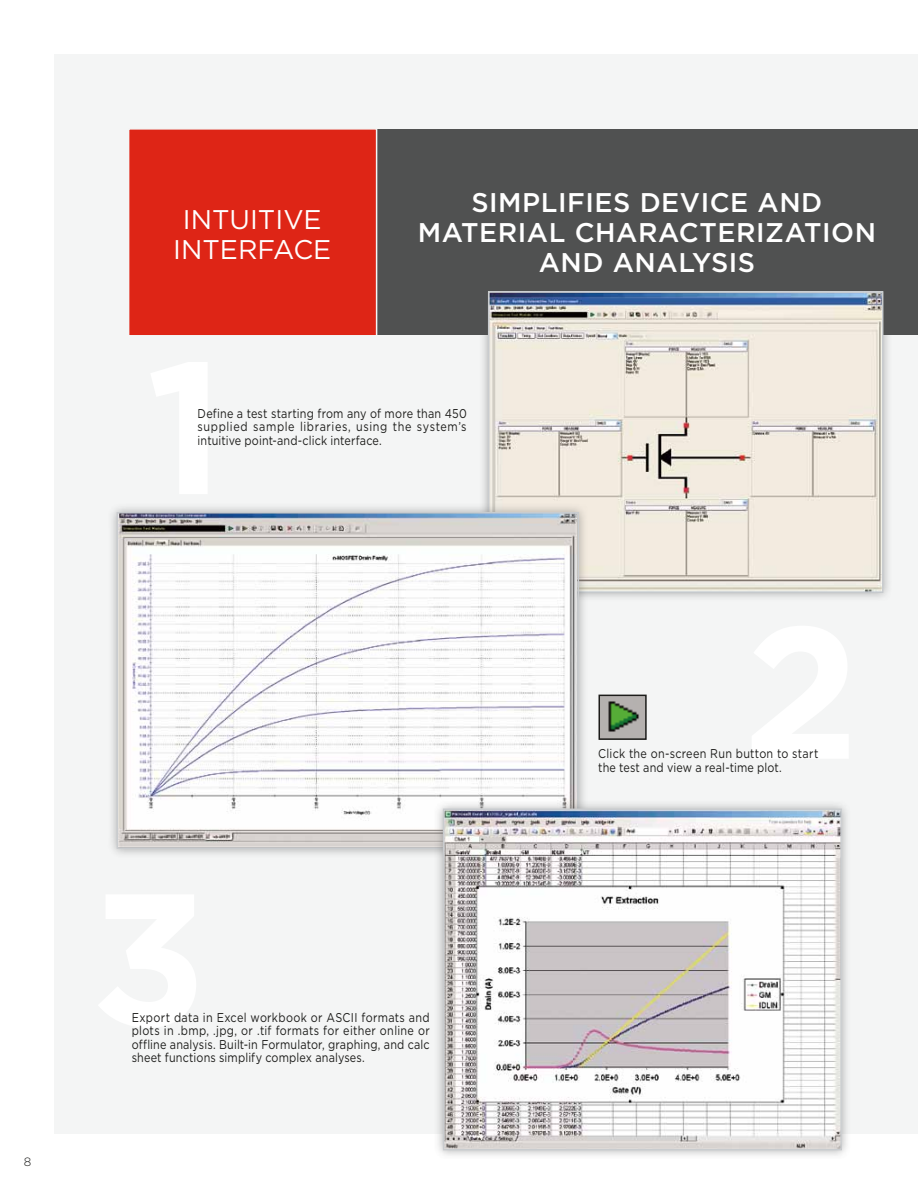
<style>
.page{position:relative;width:918px;height:1188px;background:#fff}
.page>*{position:absolute;margin:0;border:0;box-sizing:border-box;transform-origin:0 0}
.t1{font:500 27px "Gotham";color:#fff}
.t2{font:27px/30px "Gotham";color:#fff;text-align:center}
.t3{font:12.75px/13.5px "Gotham";letter-spacing:.02em;color:#1c1c1a;text-align:justify;scale:.85 1}
.t4{font:300 12px "Gotham";color:#1c1c1a}
</style>
<div class="page">
<div style="left:54px;top:54px;width:864px;height:1080px;background:#f4f5f5"></div>
<div style="left:377px;top:129px;width:541px;height:206px;background:#505151"></div>
<div style="left:478px;top:281px;width:415px;height:322px;background:#505151;opacity:.45"></div>
<img style="left:491px;top:294px;width:389px;height:296px">
<div style="left:488px;top:291px;width:395px;height:302px;border:2px solid #c9cccf"></div>
<div style="left:107px;top:502px;width:481px;height:357px;background:#505151;opacity:.45"></div>
<img style="left:120px;top:515px;width:456px;height:331px">
<div style="left:117px;top:512px;width:462px;height:337px;border:2px solid #c9cccf"></div>
<div style="left:433px;top:799px;width:419px;height:361px;background:#505151;opacity:.45"></div>
<img style="left:446px;top:812px;width:393px;height:335px">
<div style="left:443px;top:809px;width:399px;height:341px;border:2px solid #c9cccf"></div>
<img style="left:602px;top:698px;width:42px;height:39px">
<div style="left:599px;top:695px;width:48px;height:45px;border:2px solid #1c1c1a"></div>
<div style="left:128px;top:128px;width:249px;height:209px;background:#de2516;border:2px solid #f4f5f5"></div>
<h1 class="t2" style="left:173px;top:204px;width:160px">intuitive interface</h1>
<h1 class="t1" style="left:471px;top:187px;width:17px">SIMPLIFIES</h1>
<h1 class="t1" style="left:640px;top:187px;width:19px">DEVICE</h1>
<h1 class="t1" style="left:758px;top:187px;width:22px">AND</h1>
<h1 class="t1" style="left:418px;top:217px;width:20px">MATERIAL</h1>
<h1 class="t1" style="left:575px;top:217px;width:20px">CHARACTERI</h1>
<h1 class="t1" style="left:765px;top:217px;width:39px">ZATION</h1>
<h1 class="t1" style="left:539px;top:247px;width:22px">AND</h1>
<h1 class="t1" style="left:613px;top:247px;width:19px">ANALYSIS</h1>
<p class="t3" style="left:198px;top:406px;width:318px">Define a test starting from any of more than 450 supplied sample libraries, using the system’s intuitive point-and-click interface.</p>
<p class="t4" style="left:24px;top:1155px;width:9px">8</p>
<p class="t3" style="left:132px;top:1010px;width:352px">Export data in Excel workbook or ASCII formats and plots in .bmp, .jpg, or .tif formats for either online or offline analysis. Built-in Formulator, graphing, and calc sheet functions simplify complex analyses.</p>
<p class="t3" style="left:598px;top:747px;width:260px">Click the on-screen Run button to start the test and view a real-time plot.</p>
</div>
